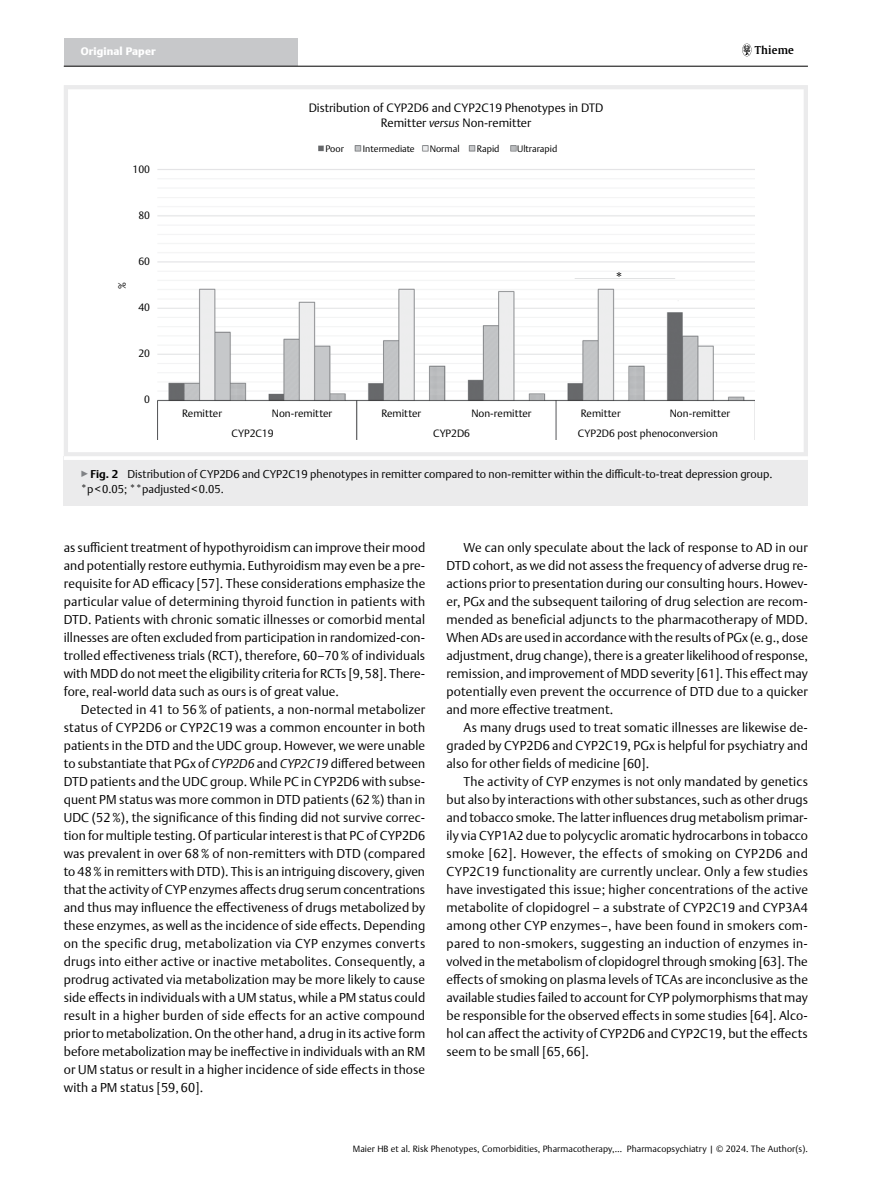
<style>
.page{position:relative;width:893px;height:1191px;background:#fff}
.page>*{position:absolute;margin:0;border:0;box-sizing:border-box;transform-origin:0 0}
.t1{font:300 15.45px "Thieme Argo 2011";color:#000}
.t2{font:300 12.75px/18px "Thieme Argo 2011";letter-spacing:.01em;color:#000;text-align:justify}
.t3{font:300 12px/14.4px "Thieme Argo 2011";color:#000;text-align:center}
.t4{font:300 11.25px/15px "Thieme Argo 2011";color:#000}
.t5{font:900 10.8px "Thieme Argo 2011";letter-spacing:.01em;color:#fff}
.t6{font:600 10.8px "Thieme Gulliver 2011";letter-spacing:.01em;color:#000}
.t7{font:300 10.5px "Thieme Argo 2011";color:#000}
.t8{font:300 9.3px "Thieme Argo 2011";color:#000}
.t9{font:300 9px "Thieme Argo 2011";letter-spacing:.01em;color:#000}
.s1{font-style:italic}
.s2{color:#808285}
.s3{font-weight:700}
</style>
<div class="page">
<div style="left:64px;top:38px;width:234px;height:28px;background:#c7c8ca"></div>
<hr style="left:64px;top:66px;width:744px;height:1px;background:#000">
<svg style="left:742px;top:44px;width:9px;height:12px"></svg>
<svg style="left:64px;top:85px;width:744px;height:371px"></svg>
<img style="left:157px;top:146px;width:598px;height:293px">
<div style="left:64px;top:456px;width:744px;height:50px;background:#ebebec"></div>
<hr style="left:64px;top:456px;width:744px;height:4px;background:#fff">
<p class="t5" style="left:81px;top:44px;width:76px">Original Paper</p>
<p class="t6" style="left:755px;top:42px;width:40px">Thieme</p>
<p class="t7" style="left:133px;top:162px;width:19px">100</p>
<p class="t7" style="left:138px;top:208px;width:13px">80</p>
<p class="t7" style="left:138px;top:254px;width:13px">60</p>
<p class="t7" style="left:115px;top:289px;width:8px;rotate:-90deg">%</p>
<p class="t7" style="left:138px;top:300px;width:13px">40</p>
<p class="t7" style="left:138px;top:347px;width:13px">20</p>
<p class="t7" style="left:144px;top:393px;width:7px">0</p>
<p class="t3" style="left:309px;top:101px;width:296px">Distribution of CYP2D6 and CYP2C19 Phenotypes in DTD<br>Remitter <span class="s1">versus</span> Non-remitter</p>
<p class="t8" style="left:430px;top:143px;width:31px">Normal</p>
<p class="t8" style="left:477px;top:143px;width:24px">Rapid</p>
<p class="t8" style="left:517px;top:143px;width:42px">Ultrarapid</p>
<p class="t8" style="left:325px;top:143px;width:20px">Poor</p>
<p class="t8" style="left:363px;top:143px;width:53px">Intermediate</p>
<p class="t1" style="left:615px;top:269px;width:10px">*</p>
<p class="t7" style="left:182px;top:406px;width:41px">Remitter</p>
<p class="t7" style="left:272px;top:406px;width:62px">Non-remitter</p>
<p class="t7" style="left:232px;top:426px;width:44px">CYP2C19</p>
<p class="t7" style="left:381px;top:406px;width:41px">Remitter</p>
<p class="t7" style="left:471px;top:406px;width:62px">Non-remitter</p>
<p class="t7" style="left:581px;top:406px;width:41px">Remitter</p>
<p class="t7" style="left:670px;top:406px;width:62px">Non-remitter</p>
<p class="t7" style="left:433px;top:426px;width:39px">CYP2D6</p>
<p class="t7" style="left:578px;top:426px;width:142px">CYP2D6 post phenoconversion</p>
<p class="t4" style="left:81px;top:466px;width:693px"><span class="s2">▶</span><span class="s3">Fig. 2</span> Distribution of CYP2D6 and CYP2C19 phenotypes in remitter compared to non-remitter within the difficult-to-treat depression group. *p&lt;0.05; **padjusted&lt;0.05.</p>
<p class="t2" style="left:64px;top:538px;width:363px">as sufficient treatment of hypothyroidism can improve their mood and potentially restore euthymia. Euthyroidism may even be a pre&shy;requisite for AD efficacy [57]. These considerations emphasize the particular value of determining thyroid function in patients with DTD. Patients with chronic somatic illnesses or comorbid mental illnesses are often excluded from participation in randomized-con&shy;trolled effectiveness trials (RCT), therefore, 60–70% of individuals with MDD do not meet the eligibility criteria for RCTs [9,58]. There&shy;fore, real-world data such as ours is of great value.</p>
<p class="t2" style="left:64px;top:700px;width:363px;text-indent:17px">Detected in 41 to 56% of patients, a non-normal metabolizer status of CYP2D6 or CYP2C19 was a common encounter in both patients in the DTD and the UDC group. However, we were unable to substantiate that PGx of <span class="s1">CYP2D6</span> and <span class="s1">CYP2C19</span> differed between DTD patients and the UDC group. While PC in CYP2D6 with subse&shy;quent PM status was more common in DTD patients (62%) than in UDC (52%), the significance of this finding did not survive correc&shy;tion for multiple testing. Of particular interest is that PC of CYP2D6 was prevalent in over 68% of non-remitters with DTD (compared to 48% in remitters with DTD). This is an intriguing discovery, given that the activity of CYP enzymes affects drug serum concentrations and thus may influence the effectiveness of drugs metabolized by these enzymes, as well as the incidence of side effects. Depending on the specific drug, metabolization via CYP enzymes converts drugs into either active or inactive metabolites. Consequently, a prodrug activated via metabolization may be more likely to cause side effects in individuals with a UM status, while a PM status could result in a higher burden of side effects for an active compound prior to metabolization. On the other hand, a drug in its active form before metabolization may be ineffective in individuals with an RM or UM status or result in a higher incidence of side effects in those with a PM status [59, 60].</p>
<p class="t2" style="left:446px;top:538px;width:363px;text-indent:17px">We can only speculate about the lack of response to AD in our DTD cohort, as we did not assess the frequency of adverse drug re&shy;actions prior to presentation during our consulting hours. Howev&shy;er, PGx and the subsequent tailoring of drug selection are recom&shy;mended as beneficial adjuncts to the pharmacotherapy of MDD.<br>When ADs are used in accordance with the results of PGx (e.g., dose adjustment, drug change), there is a greater likelihood of response, remission, and improvement of MDD severity [61]. This effect may potentially even prevent the occurrence of DTD due to a quicker and more effective treatment.</p>
<p class="t2" style="left:446px;top:718px;width:363px;text-indent:17px">As many drugs used to treat somatic illnesses are likewise de&shy;graded by CYP2D6 and CYP2C19, PGx is helpful for psychiatry and also for other fields of medicine [60].</p>
<p class="t2" style="left:446px;top:772px;width:363px;text-indent:17px">The activity of CYP enzymes is not only mandated by genetics but also by interactions with other substances, such as other drugs and tobacco smoke. The latter influences drug metabolism primar&shy;ily via CYP1A2 due to polycyclic aromatic hydrocarbons in tobacco smoke [62]. However, the effects of smoking on CYP2D6 and CYP2C19 functionality are currently unclear. Only a few studies have investigated this issue; higher concentrations of the active metabolite of clopidogrel – a substrate of CYP2C19 and CYP3A4 among other CYP enzymes–, have been found in smokers com&shy;pared to non-smokers, suggesting an induction of enzymes in&shy;volved in the metabolism of clopidogrel through smoking [63]. The effects of smoking on plasma levels of TCAs are inconclusive as the available studies failed to account for CYP polymorphisms that may be responsible for the observed effects in some studies [64]. Alco&shy;hol can affect the activity of CYP2D6 and CYP2C19, but the effects seem to be small [65, 66].</p>
<p class="t9" style="left:353px;top:1143px;width:457px">Maier HB et al. Risk Phenotypes, Comorbidities, Pharmacotherapy,… Pharmacopsychiatry | © 2024. The Author(s).</p>
</div>
